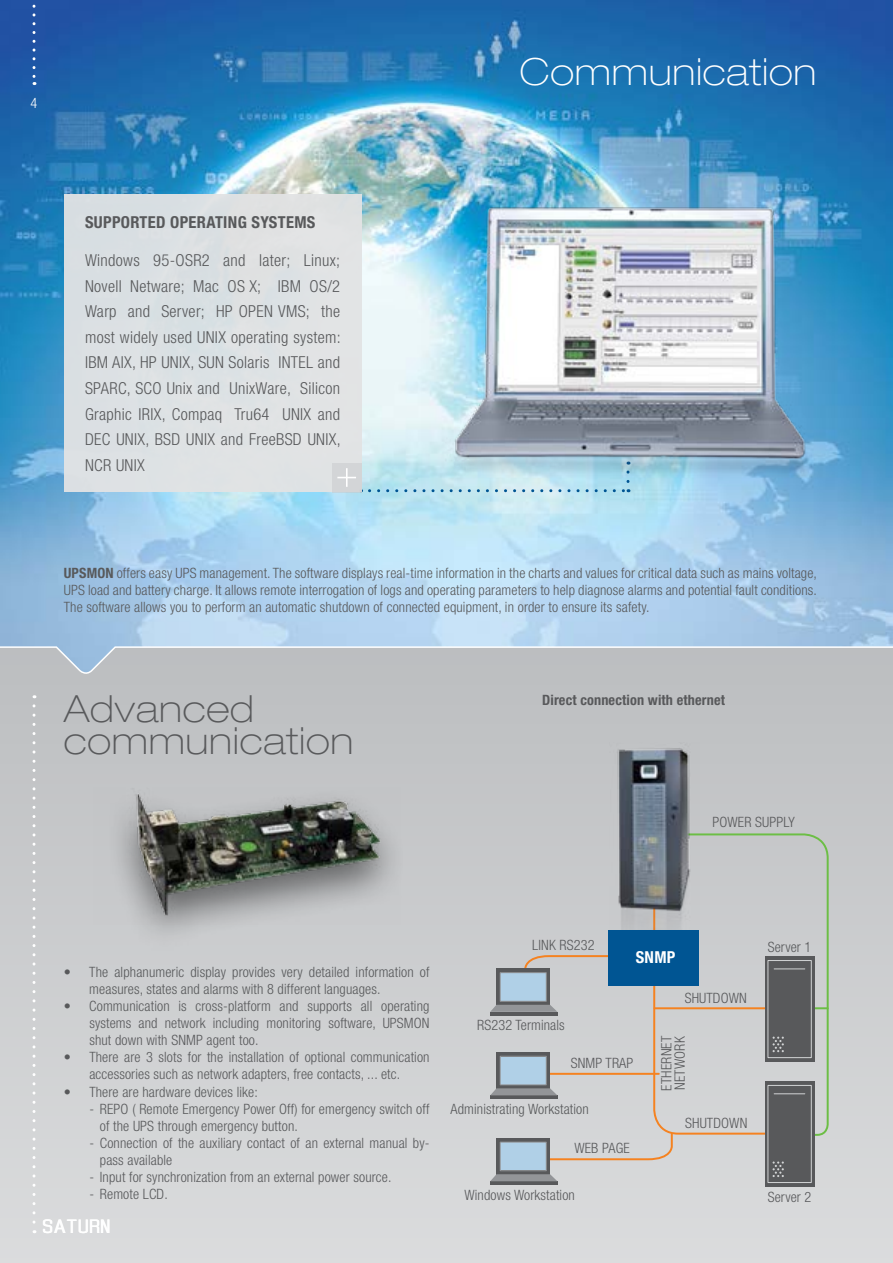
<style>
.page{position:relative;width:893px;height:1263px;background:#fff}
.page>*{position:absolute;margin:0;border:0;box-sizing:border-box;transform-origin:0 0}
.t1{font:100 expanded 37.5px/31.5px "Helvetica Neue LT Std";letter-spacing:.02em;color:#58595b}
.t2{font:100 expanded 37.5px "Helvetica Neue LT Std";letter-spacing:.02em;color:#fff}
.t3{font:18px "Enigmatic";letter-spacing:.04em;color:#fff}
.t4{font:300 condensed 16.5px/25.7px "Helvetica Neue LT Std";letter-spacing:.02em;color:#58595b;text-align:justify}
.t5{font:700 condensed 16.5px "Helvetica Neue LT Std";letter-spacing:.02em;color:#58595b}
.t6{font:700 condensed 16.5px "Helvetica Neue LT Std";color:#fff}
.t7{font:300 condensed 14.25px/17.1px "Helvetica Neue LT Std";letter-spacing:.01em;color:#58595b}
.t8{font:700 condensed 14.25px "Helvetica Neue LT Std";letter-spacing:.01em;color:#58595b}
.t9{font:300 condensed 14.25px "Helvetica Neue LT Std";color:#fff}
.s1{font-weight:700}
</style>
<div class="page">
<img style="left:0;top:0;width:893px;height:646px">
<svg style="left:33px;top:0;width:3px;height:85px"></svg>
<svg style="left:0;top:679px;width:893px;height:584px;background:#cccecf"></svg>
<svg style="left:0;top:646px;width:893px;height:33px;background:#bec1c4"></svg>
<svg style="left:369px;top:489px;width:260px;height:3px"></svg>
<img style="left:421px;top:198px;width:413px;height:291px">
<div style="left:64px;top:195px;width:297px;height:297px;background:#e2e3e4"></div>
<div style="left:332px;top:463px;width:29px;height:29px;background:#d3d5d7"></div>
<svg style="left:337px;top:468px;width:25px;height:24px"></svg>
<svg style="left:699px;top:832px;width:131px;height:305px;background:#bdc8bc"></svg>
<hr style="left:800px;top:1007px;width:28px;height:2px;background:#6cbe45">
<svg style="left:806px;top:956px;width:8px;height:106px"></svg>
<div style="left:768px;top:960px;width:43px;height:97px;background:#58595b"></div>
<svg style="left:765px;top:1081px;width:49px;height:105px"></svg>
<div style="left:768px;top:1085px;width:43px;height:97px;background:#58595b"></div>
<svg style="left:490px;top:1181px;width:67px;height:4px"></svg>
<svg style="left:490px;top:849px;width:316px;height:332px;background:#b5bbc0"></svg>
<div style="left:106px;top:785px;width:303px;height:174px;background:#cbccce"></div>
<img style="left:94px;top:787px;width:303px;height:137px">
<svg style="left:33px;top:706px;width:3px;height:527px"></svg>
<img style="left:609px;top:743px;width:90px;height:187px">
<p class="t9" style="left:31px;top:95px;width:8px">4</p>
<h1 class="t2" style="left:520px;top:49px;width:298px">Communication</h1>
<p class="t5" style="left:85px;top:212px;width:221px">SUPPORTED OPERATING SYSTEMS</p>
<p class="t4" style="left:85px;top:247px;width:257px">Windows 95-OSR2 and later; Linux; Novell Netware; Mac OS X; IBM OS/2<br>Warp and Server; HP OPEN VMS; the most widely used UNIX operating system:<br>IBM AIX, HP UNIX, SUN Solaris INTEL and SPARC, SCO Unix and UnixWare, Silicon Graphic IRIX, Compaq Tru64 UNIX and DEC UNIX, BSD UNIX and FreeBSD UNIX, NCR UNIX</p>
<p class="t8" style="left:64px;top:564px;width:25px">UPSMO</p>
<p class="t7" style="left:64px;top:564px;width:755px;text-align:justify;text-indent:42px"><span class="s1">N</span> offers easy UPS management. The software displays real-time information in the charts and values for critical data such as mains voltage, UPS load and battery charge. It allows remote interrogation of logs and operating parameters to help diagnose alarms and potential fault conditions.<br>The software allows you to perform an automatic shutdown of connected equipment, in order to ensure its safety.</p>
<h1 class="t1" style="left:64px;top:693px;width:291px">Advanced communication</h1>
<p class="t8" style="left:542px;top:692px;width:184px">Direct connection with ethernet</p>
<p class="t7" style="left:712px;top:813px;width:84px">POWER SUPPLY</p>
<p class="t7" style="left:89px;top:963px;width:342px;text-indent:-26px">• The alphanumeric display provides very detailed information of measures, states and alarms with 8 different languages.</p>
<p class="t7" style="left:89px;top:997px;width:342px;text-align:justify;text-indent:-26px">• Communication is cross-platform and supports all operating systems and network including monitoring software, UPSMON shut down with SNMP agent too.</p>
<p class="t7" style="left:64px;top:1049px;width:367px;text-align:center">• There are 3 slots for the installation of optional communication accessories such as network adapters, free contacts, ... etc.</p>
<p class="t7" style="left:64px;top:1083px;width:195px">• There are hardware devices like:</p>
<p class="t7" style="left:100px;top:1100px;width:331px;text-indent:-11px">- REPO ( Remote Emergency Power Off) for emergency switch off of the UPS through emergency button.</p>
<p class="t7" style="left:100px;top:1134px;width:331px;text-indent:-11px">- Connection of the auxiliary contact of an external manual by&shy;pass available</p>
<p class="t7" style="left:89px;top:1168px;width:304px">- Input for synchronization from an external power source.</p>
<p class="t7" style="left:89px;top:1185px;width:80px">- Remote LCD.</p>
<p class="t7" style="left:532px;top:936px;width:64px">LINK RS232</p>
<p class="t7" style="left:477px;top:1016px;width:89px">RS232 Terminals</p>
<p class="t6" style="left:636px;top:947px;width:41px">SNMP</p>
<p class="t7" style="left:685px;top:989px;width:64px">SHUTDOWN</p>
<p class="t7" style="left:571px;top:1054px;width:64px">SNMP TRAP</p>
<p class="t7" style="left:450px;top:1100px;width:140px">Administrating Workstation</p>
<p class="t7" style="left:574px;top:1139px;width:57px">WEB PAGE</p>
<p class="t7" style="left:464px;top:1186px;width:112px">Windows Workstation</p>
<p class="t7" style="left:659px;top:1090px;width:56px;line-height:13.5px;rotate:-90deg">ETHERNET<br>NETWORK</p>
<p class="t7" style="left:685px;top:1114px;width:64px">SHUTDOWN</p>
<p class="t7" style="left:768px;top:938px;width:45px">Server 1</p>
<p class="t7" style="left:768px;top:1188px;width:45px">Server 2</p>
<p class="t3" style="left:43px;top:1216px;width:69px">SATURN</p>
</div>
